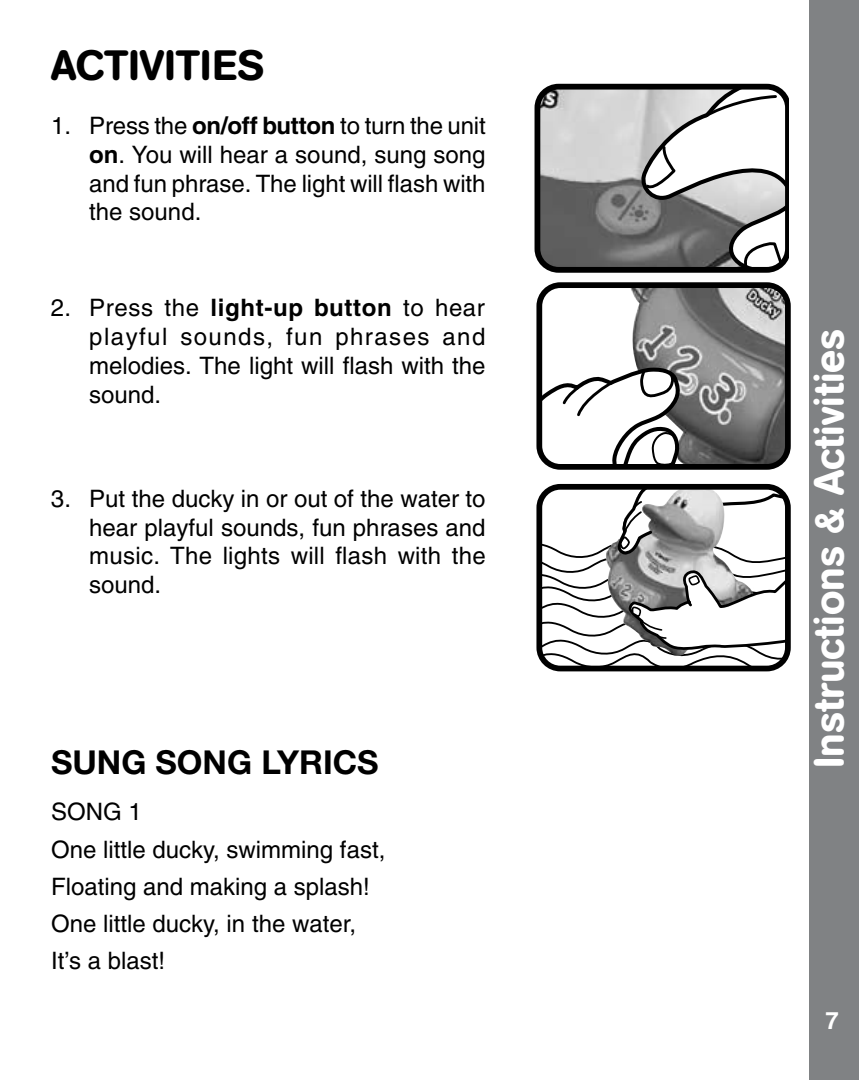
<style>
.page{position:relative;width:859px;height:1080px;background:#fff}
.page>*{position:absolute;margin:0;border:0;box-sizing:border-box;transform-origin:0 0}
.t1{font:500 42px "AG Book Rounded";color:#fff}
.t2{font:500 42px "AG Book Rounded";color:#000}
.t3{font:700 33px "Helvetica Neue";color:#000}
.t4{font:24px/28.8px "Helvetica";color:#000;text-align:justify}
.s1{font-weight:700}
</style>
<div class="page">
<div style="left:809px;top:0;width:50px;height:1080px;background:#808284"></div>
<img style="left:631px;top:289px;width:152px;height:174px">
<svg style="left:543px;top:365px;width:139px;height:98px"></svg>
<div style="left:536px;top:282px;width:254px;height:188px;border:6px solid #000;border-radius:21px"></div>
<div style="left:536px;top:484px;width:254px;height:187px;border:6px solid #000;border-radius:21px"></div>
<svg style="left:539px;top:487px;width:249px;height:182px"></svg>
<svg style="left:534px;top:84px;width:254px;height:189px"></svg>
<h1 class="t2" style="left:51px;top:41px;width:215px">ACTIVITIES</h1>
<p class="t4" style="left:89px;top:111px;width:398px;text-indent:-38px">1. Press the <span class="s1">on/off button</span> to turn the unit <span class="s1">on</span>. You will hear a sound, sung song and fun phrase. The light will flash with the sound.</p>
<p class="t4" style="left:89px;top:293px;width:398px;text-indent:-38px">2. Press the <span class="s1">light-up button</span> to hear playful sounds, fun phrases and melodies. The light will flash with the sound.</p>
<p class="t4" style="left:89px;top:484px;width:398px;text-indent:-38px">3. Put the ducky in or out of the water to hear playful sounds, fun phrases and music. The lights will flash with the sound.</p>
<h2 class="t3" style="left:51px;top:742px;width:329px">SUNG SONG LYRICS</h2>
<p class="t4" style="left:51px;top:793px;width:336px;line-height:37.2px;text-align:left">SONG 1<br>One little ducky, swimming fast,<br>Floating and making a splash!<br>One little ducky, in the water,<br>It’s a blast!</p>
<h1 class="t1" style="left:804px;top:768px;width:441px;rotate:-90deg">Instructions &amp; Activities</h1>
</div>
